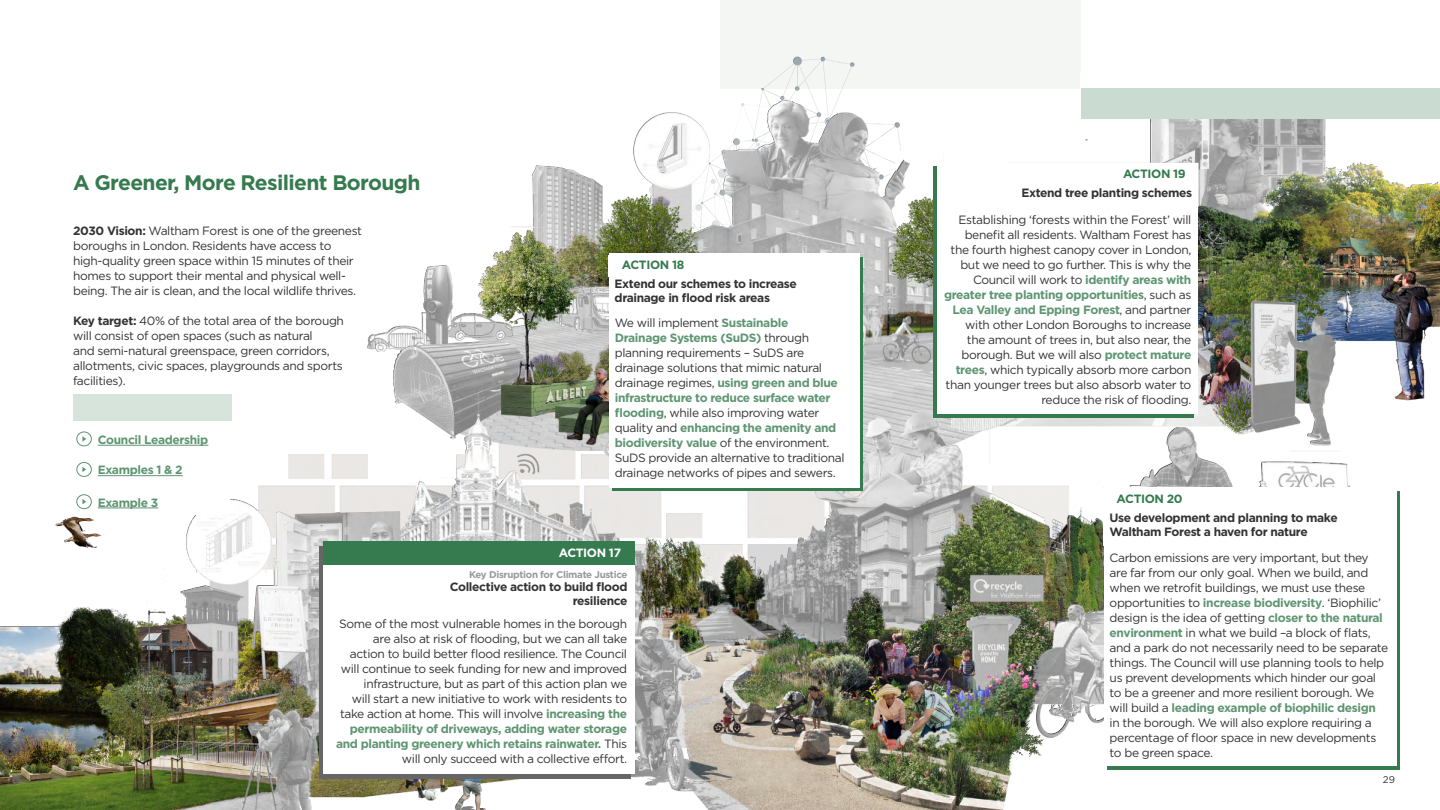
<style>
.page{position:relative;width:1440px;height:810px;background:#fff}
.page>*{position:absolute;margin:0;border:0;box-sizing:border-box;transform-origin:0 0}
.t1{font:700 21px "Gotham";letter-spacing:-.03em;color:#367a4f}
.t2{font:12px/15px "Gotham";letter-spacing:-.03em;color:#333}
.t3{font:700 12px/13.5px "Gotham";letter-spacing:-.03em;color:#333}
.t4{font:700 12px "Gotham";letter-spacing:-.03em;color:#5e9572}
.t5{font:700 12px "Gotham";letter-spacing:-.03em;color:#367a4f}
.t6{font:700 12px "Gotham";letter-spacing:-.03em;color:#fff}
.t7{font:700 9.75px "Gotham";letter-spacing:-.03em;color:#999}
.t8{font:9.75px "Gotham";color:#333}
.s1{font-weight:700}
.s2{font-weight:700;color:#5e9572}
</style>
<div class="page">
<div style="left:720px;top:0;width:360px;height:88px;background:#f4f6f3"></div>
<img style="left:0;top:32px;width:1440px;height:778px">
<div style="left:1080px;top:72px;width:360px;height:47px;background:#fff"></div>
<svg style="left:1107px;top:491px;width:293px;height:278px;background:#538d68"></svg>
<div style="left:1104px;top:488px;width:293px;height:277px;background:#fff"></div>
<div style="left:934px;top:167px;width:260px;height:251px;background:#367a4f"></div>
<div style="left:937px;top:163px;width:261px;height:251px;background:#fff"></div>
<svg style="left:613px;top:257px;width:250px;height:234px;background:#518c67"></svg>
<div style="left:609px;top:254px;width:250px;height:234px;background:#fff"></div>
<div style="left:319px;top:546px;width:312px;height:232px;background:#666"></div>
<div style="left:323px;top:542px;width:312px;height:232px;background:#fff"></div>
<div style="left:323px;top:542px;width:312px;height:23px;background:#367a4f"></div>
<div style="left:1081px;top:88px;width:359px;height:31px;background:#cadcd1"></div>
<div style="left:74px;top:426px;width:156px;height:26px;background:#fff"></div>
<hr style="left:98px;top:445px;width:110px;height:1px;background:#5e9572">
<div style="left:77px;top:432px;width:15px;height:14px;border:1px solid #5e9572;border-radius:50%"></div>
<svg style="left:82px;top:436px;width:4px;height:6px"></svg>
<div style="left:74px;top:460px;width:156px;height:23px;background:#fff"></div>
<hr style="left:98px;top:475px;width:85px;height:1px;background:#5e9572">
<div style="left:77px;top:462px;width:15px;height:15px;border:1px solid #5e9572;border-radius:50%"></div>
<svg style="left:82px;top:467px;width:4px;height:5px"></svg>
<div style="left:74px;top:492px;width:156px;height:23px;background:#fff"></div>
<hr style="left:98px;top:508px;width:60px;height:1px;background:#5e9572">
<div style="left:77px;top:494px;width:15px;height:15px;border:1px solid #5e9572;border-radius:50%"></div>
<svg style="left:82px;top:499px;width:4px;height:5px"></svg>
<div style="left:73px;top:394px;width:158px;height:27px;background:#d7e4dc"></div>
<h1 class="t1" style="left:73px;top:168px;width:349px">A Greener, More Resilient Borough</h1>
<p class="t2" style="left:73px;top:223px;width:290px"><span class="s1">2030 Vision:</span> Waltham Forest is one of the greenest boroughs in London. Residents have access to high-quality green space within 15 minutes of their homes to support their mental and physical well&shy;being. The air is clean, and the local wildlife thrives.</p>
<p class="t2" style="left:73px;top:313px;width:272px"><span class="s1">Key target:</span> 40% of the total area of the borough will consist of open spaces (such as natural<br>and semi-natural greenspace, green corridors, allotments, civic spaces, playgrounds and sports facilities).</p>
<p class="t4" style="left:98px;top:432px;width:112px">Council Leadership</p>
<p class="t4" style="left:98px;top:462px;width:86px">Examples 1 &amp; 2</p>
<p class="t4" style="left:98px;top:495px;width:62px">Example 3</p>
<p class="t5" style="left:622px;top:257px;width:64px">ACTION 18</p>
<p class="t3" style="left:615px;top:277px;width:184px">Extend our schemes to increase drainage in flood risk areas</p>
<p class="t2" style="left:615px;top:315px;width:231px">We will implement <span class="s2">Sustainable<br>Drainage Systems (SuDS)</span> through planning requirements – SuDS are drainage solutions that mimic natural drainage regimes, <span class="s2">using green and blue infrastructure to reduce surface water flooding</span>, while also improving water quality and <span class="s2">enhancing the amenity and biodiversity value</span> of the environment.<br>SuDS provide an alternative to traditional drainage networks of pipes and sewers.</p>
<p class="t6" style="left:559px;top:545px;width:64px">ACTION 17</p>
<p class="t7" style="left:469px;top:568px;width:160px">Key Disruption for Climate Justice</p>
<p class="t3" style="left:450px;top:580px;width:179px;text-align:right">Collective action to build flood resilience</p>
<p class="t2" style="left:336px;top:616px;width:293px;text-align:right">Some of the most vulnerable homes in the borough are also at risk of flooding, but we can all take action to build better flood resilience. The Council will continue to seek funding for new and improved infrastructure, but as part of this action plan we<br>will start a new initiative to work with residents to take action at home. This will involve <span class="s2">increasing the permeability of driveways, adding water storage and planting greenery which retains rainwater.</span> This will only succeed with a collective effort.</p>
<p class="t5" style="left:1123px;top:166px;width:64px">ACTION 19</p>
<p class="t3" style="left:1021px;top:186px;width:172px">Extend tree planting schemes</p>
<p class="t2" style="left:944px;top:212px;width:249px;text-align:right">Establishing ‘forests within the Forest’ will benefit all residents. Waltham Forest has the fourth highest canopy cover in London, but we need to go further. This is why the Council will work to <span class="s2">identify areas with greater tree planting opportunities</span>, such as <span class="s2">Lea Valley and Epping Forest</span>, and partner with other London Boroughs to increase the amount of trees in, but also near, the borough. But we will also <span class="s2">protect mature trees</span>, which typically absorb more carbon than younger trees but also absorb water to reduce the risk of flooding.</p>
<p class="t5" style="left:1117px;top:491px;width:68px">ACTION 20</p>
<p class="t3" style="left:1109px;top:511px;width:230px">Use development and planning to make<br>Waltham Forest a haven for nature</p>
<p class="t2" style="left:1110px;top:550px;width:280px">Carbon emissions are very important, but they are far from our only goal. When we build, and when we retrofit buildings, we must use these opportunities to <span class="s2">increase biodiversity</span>. ‘Biophilic’ design is the idea of getting <span class="s2">closer to the natural environment</span> in what we build –a block of flats, and a park do not necessarily need to be separate things. The Council will use planning tools to help us prevent developments which hinder our goal to be a greener and more resilient borough. We will build a <span class="s2">leading example of biophilic design </span>in the borough. We will also explore requiring a percentage of floor space in new developments to be green space.</p>
<p class="t8" style="left:1383px;top:773px;width:14px">29</p>
</div>
